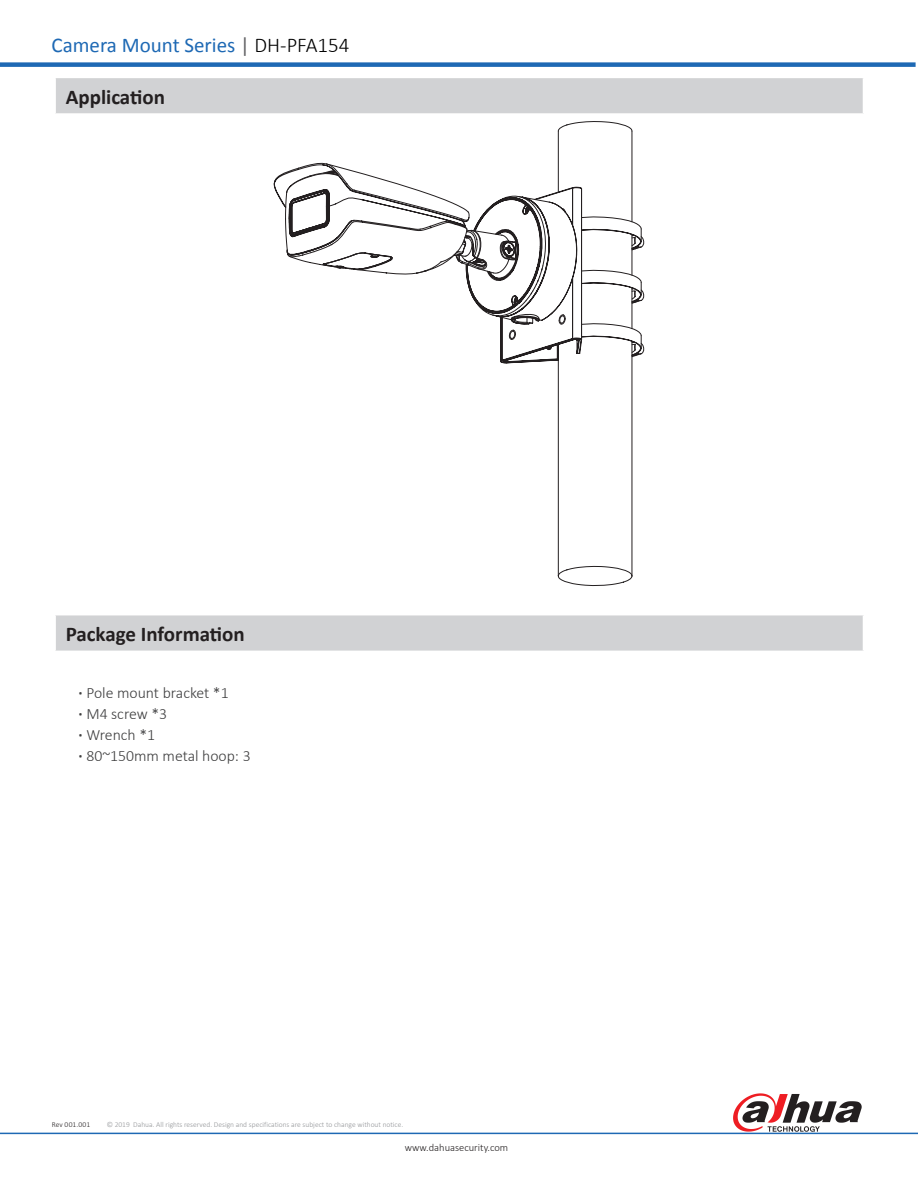
<style>
.page{position:relative;width:918px;height:1188px;background:#fff}
.page>*{position:absolute;margin:0;border:0;box-sizing:border-box;transform-origin:0 0}
.t1{font:700 21px "Calibri";color:#231f20}
.t2{font:21px "Calibri";color:#1e69b4}
.t3{font:300 15.75px "Calibri";color:#3e3e3f}
.t4{font:300 10.5px "Calibri";color:#231f20}
.t5{font:300 7.5px "Calibri";color:#939598}
.t6{font:300 7.5px "Calibri";letter-spacing:.015em;color:#231f20}
.s1{color:#636366}
.s2{font-weight:300;color:#000}
.s3{font-weight:700}
</style>
<div class="page">
<svg style="left:733px;top:1093px;width:129px;height:39px"></svg>
<div style="left:0;top:62px;width:916px;height:5px;background:#1e69b4"></div>
<div style="left:55px;top:77px;width:809px;height:37px;background:#d1d2d4"></div>
<hr style="left:54px;top:76px;width:811px;height:2px;background:#fff">
<hr style="left:54px;top:78px;width:2px;height:35px;background:#fff">
<hr style="left:863px;top:78px;width:2px;height:35px;background:#fff">
<hr style="left:54px;top:113px;width:811px;height:2px;background:#fff">
<hr style="left:0;top:1133px;width:918px;height:1px;background:#1e69b4">
<div style="left:55px;top:615px;width:809px;height:37px;background:#d1d2d4"></div>
<hr style="left:54px;top:615px;width:2px;height:36px;background:#fff">
<hr style="left:863px;top:615px;width:2px;height:36px;background:#fff">
<hr style="left:54px;top:651px;width:811px;height:1px;background:#fff">
<svg style="left:289px;top:62px;width:352px;height:298px"></svg>
<svg style="left:632px;top:193px;width:13px;height:164px"></svg>
<svg style="left:274px;top:121px;width:358px;height:465px"></svg>
<p class="t2" style="left:52px;top:32px;width:300px">Camera Mount Series <span class="s1">|</span> <span class="s2">DH-PFA154</span></p>
<p class="t1" style="left:66px;top:83px;width:101px">Application</p>
<p class="t1" style="left:66px;top:621px;width:181px">Package Information</p>
<p class="t3" style="left:79px;top:683px;width:152px"><span class="s3">·</span> Pole mount bracket *1</p>
<p class="t3" style="left:79px;top:704px;width:90px"><span class="s3">·</span> M4 screw *3</p>
<p class="t3" style="left:79px;top:725px;width:78px"><span class="s3">·</span> Wrench *1</p>
<p class="t3" style="left:79px;top:746px;width:174px"><span class="s3">·</span> 80~150mm metal hoop: 3</p>
<p class="t6" style="left:52px;top:1120px;width:40px">Rev 001.001</p>
<p class="t5" style="left:107px;top:1120px;width:298px">© 2019 Dahua. All rights reserved. Design and specifications are subject to change without notice.</p>
<p class="t4" style="left:405px;top:1141px;width:105px">www.dahuasecurity.com</p>
</div>
